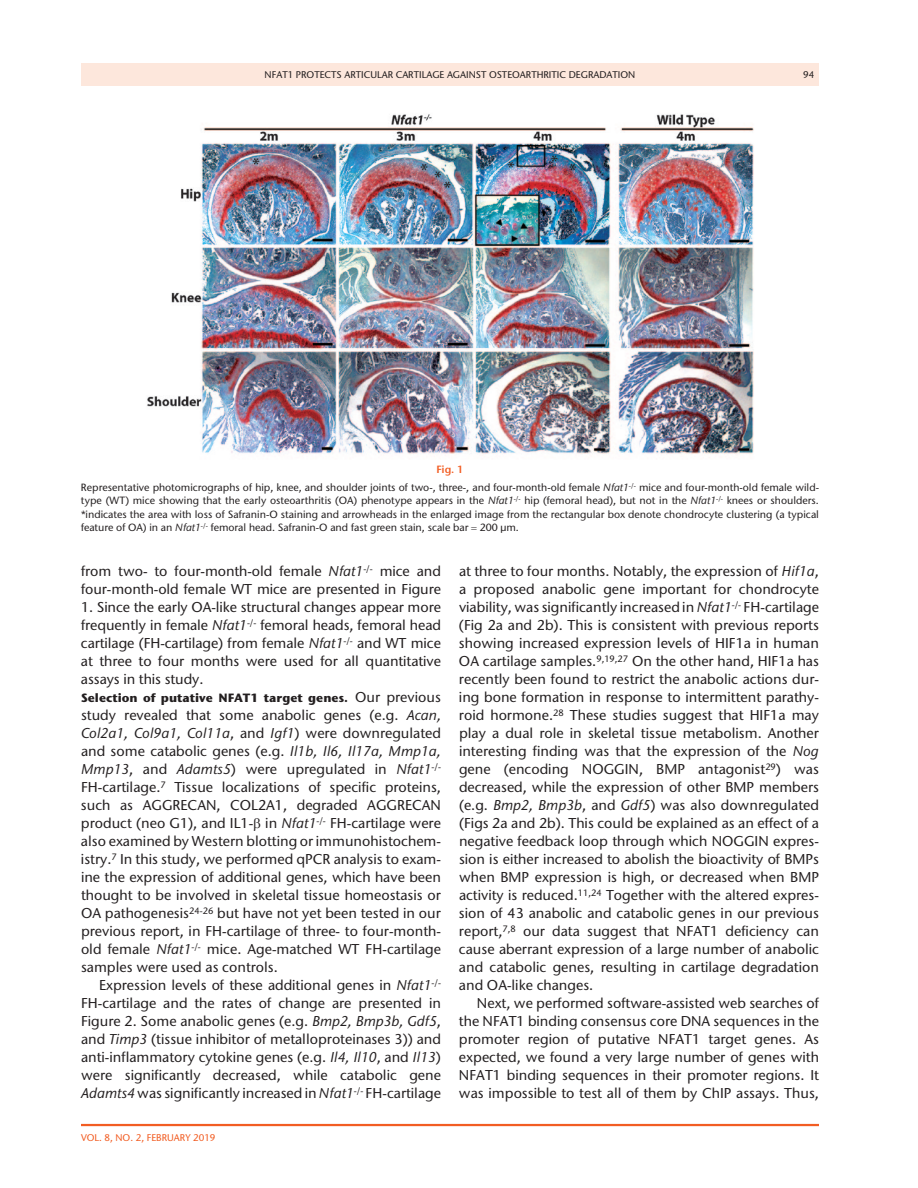
<style>
.page{position:relative;width:918px;height:1188px;background:#fff}
.page>*{position:absolute;margin:0;border:0;box-sizing:border-box;transform-origin:0 0}
.t1{font:500 14.25px/18px "Stone Sans ITC Pro";color:#231f20;text-align:justify}
.t2{font:700 12px "Stone Sans ITC Pro";color:#231f20}
.t3{font:500 10.5px/13.5px "Stone Sans ITC Pro";color:#231f20;text-align:center}
.t4{font:500 9.75px "Stone Sans ITC Pro";color:#231f20}
.t5{font:500 9.75px "Stone Sans ITC Pro";color:#f25d23}
.s1{font-weight:600;color:#f25d23}
.s2{font-style:italic}
.s3{font-weight:500;font-size:14.25px}
</style>
<div class="page">
<div style="left:81px;top:63px;width:738px;height:23px;background:#fde7dc"></div>
<hr style="left:81px;top:1124px;width:738px;height:2px;background:#f25d23">
<img style="left:147px;top:114px;width:607px;height:340px">
<p class="t4" style="left:265px;top:68px;width:371px">NFAT1 protects articular cartilage again st osteoarthritic degradation</p>
<p class="t4" style="left:803px;top:68px;width:13px">94</p>
<p class="t3" style="left:81px;top:460px;width:740px;line-height:18px"><span class="s1">Fig. 1<br></span>Representative photomicrographs of hip, knee, and shoulder joints of two-, three-, and four-month-old female <span class="s2">Nfat1</span><sup>-/-</sup> mice and four-month-old female wild-</p>
<p class="t3" style="left:81px;top:494px;width:740px;text-align:justify">type (WT) mice showing that the early osteoarthritis (OA) phenotype appears in the <span class="s2">Nfat1</span><sup>-/-</sup> hip (femoral head), but not in the <span class="s2">Nfat1</span><sup>-/-</sup> knees or shoulders. *indicates the area with loss of Safranin-O staining and arrowheads in the enlarged image from the rectangular box denote chondrocyte clustering (a typical feature of OA) in an <span class="s2">Nfat1</span><sup>-/-</sup> femoral head. Safranin-O and fast green stain, scale bar 200 µm.</p>
<p class="t1" style="left:81px;top:562px;width:361px">from two- to four-month-old female <span class="s2">Nfat1</span><sup>-/-</sup> mice and four-month-old female WT mice are presented in Figure</p>
<p class="t1" style="left:81px;top:598px;width:361px">1. Since the early OA-like structural changes appear more frequently in female <span class="s2">Nfat1</span><sup>-/-</sup> femoral heads, femoral head cartilage (FH-cartilage) from female <span class="s2">Nfat1</span><sup>-/-</sup> and WT mice at three to four months were used for all quantitative assays in this study.</p>
<p class="t2" style="left:81px;top:690px;width:362px">Selection of putative NFAT1 target genes. <span class="s3">O ur previous</span></p>
<p class="t1" style="left:81px;top:706px;width:362px">study revealed that some anabolic genes (e.g. <span class="s2">Acan, Col2a1, Col9a1, Col11a</span>, and <span class="s2">Igf1</span>) were downregulated and some catabolic genes (e.g. <span class="s2">Il1b, Il6, Il17a, Mmp1a, Mmp13</span>, and <span class="s2">Adamts5</span>) were upregulated in <span class="s2">Nfat1</span><sup>-/- </sup>FH-cartilage.<sup>7</sup> Tissue localizations of specific proteins, such as AGGRECAN, COL2A1, degraded AGGRECAN product (neo G1), and IL1- in <span class="s2">Nfat1</span><sup>-/-</sup> FH-cartilage were also examined by Western blotting or immunohistochem&shy;istry.<sup>7</sup> In this study, we performed qPCR analysis to exam&shy;ine the expression of additional genes, which have been thought to be involved in skeletal tissue homeostasis or OA pathogenesis<sup>24-26</sup> but have not yet been tested in our previous report, in FH-cartilage of three- to four-month&shy;old female <span class="s2">Nfat1</span><sup>-/-</sup> mice. Age-matched WT FH-cartilage samples were used as controls.</p>
<p class="t1" style="left:81px;top:976px;width:362px;text-indent:18px">Expression levels of these additional genes in <span class="s2">Nfat1</span><sup>-/- </sup>FH-cartilage and the rates of change are presented in Figure 2. Some anabolic genes (e.g. <span class="s2">Bmp2, Bmp3b, Gdf5</span>, and <span class="s2">Timp3</span> (tissue inhibitor of metalloproteinases 3)) and anti-inflammatory cytokine genes (e.g. <span class="s2">Il4, Il10</span>, and <span class="s2">Il13</span>) were significantly decreased, while catabolic gene <span class="s2">Adamts4</span> was significantly increased in <span class="s2">Nfat1</span><sup>-/-</sup> FH-cartilage</p>
<p class="t5" style="left:81px;top:1132px;width:136px">vol. 8, No. 2, FEBRUARY 2019</p>
<p class="t1" style="left:459px;top:562px;width:362px">at three to four months. Notably, the expression of <span class="s2">Hif1a</span>, a proposed anabolic gene important for chondrocyte viability, was significantly increased in <span class="s2">Nfat1</span><sup>-/-</sup> FH-cartilage (Fig 2a and 2b). This is consistent with previous reports showing increased expression levels of HIF1a in human OA cartilage samples.<sup>9,19,27</sup> On the other hand, HIF1a has recently been found to restrict the anabolic actions dur&shy;ing bone formation in response to intermittent parathy&shy;roid hormone.<sup>28</sup> These studies suggest that HIF1a may play a dual role in skeletal tissue metabolism. Another interesting finding was that the expression of the <span class="s2">Nog </span>gene (encoding NOGGIN, BMP antagonist<sup>29</sup>) was decreased, while the expression of other BMP members (e.g. <span class="s2">Bmp2, Bmp3b</span>, and <span class="s2">Gdf5</span>) was also downregulated (Figs 2a and 2b). This could be explained as an effect of a negative feedback loop through which NOGGIN expres&shy;sion is either increased to abolish the bioactivity of BMPs when BMP expression is high, or decreased when BMP activity is reduced.<sup>11,24</sup> Together with the altered expres&shy;sion of 43 anabolic and catabolic genes in our previous report,<sup>7,8</sup> our data suggest that NFAT1 deficiency can cause aberrant expression of a large number of anabolic and catabolic genes, resulting in cartilage degradation and OA-like changes.</p>
<p class="t1" style="left:459px;top:994px;width:362px;text-indent:18px">Next, we performed software-assisted web searches of the NFAT1 binding consensus core DNA sequences in the promoter region of putative NFAT1 target genes. As expected, we found a very large number of genes with NFAT1 binding sequences in their promoter regions. It was impossible to test all of them by ChIP assays. Thus,</p>
</div>
